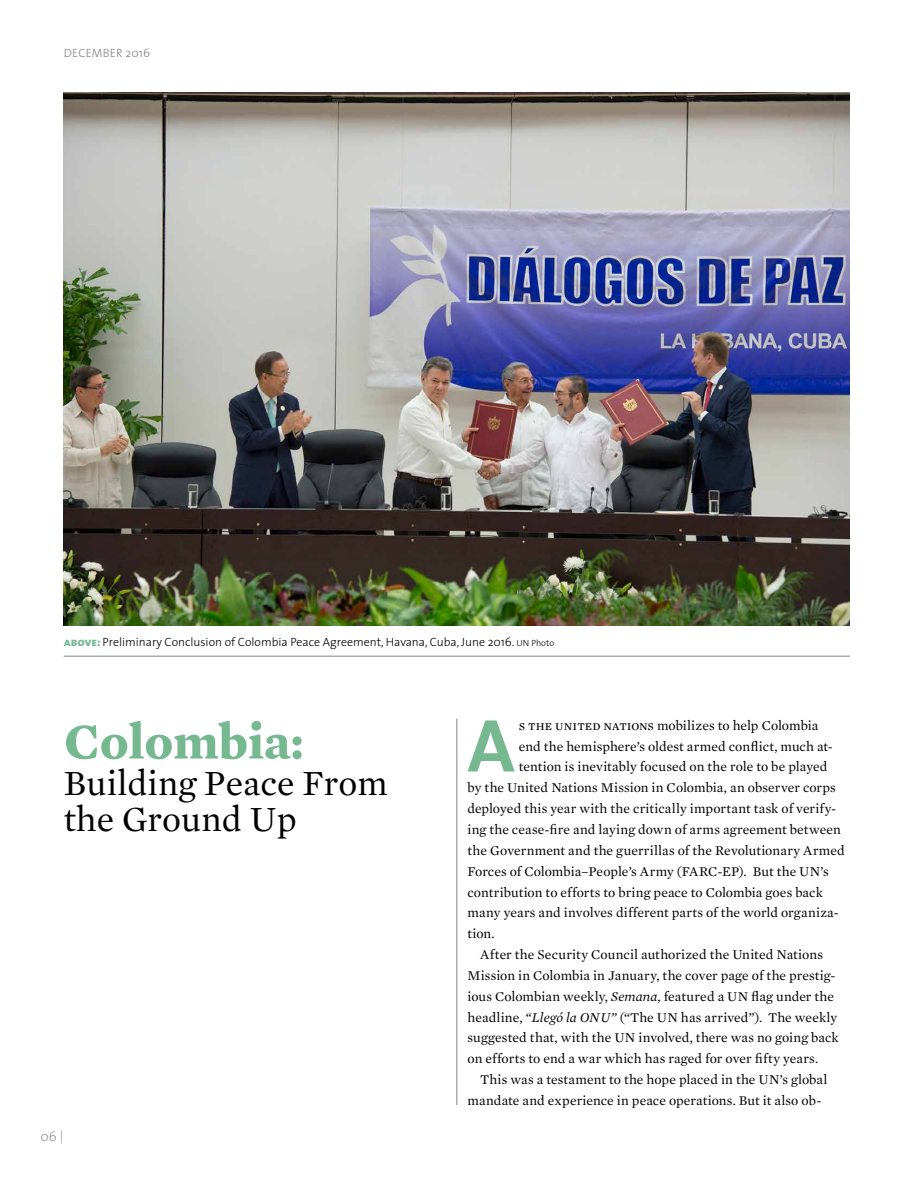
<style>
.page{position:relative;width:918px;height:1188px;background:#fff}
.page>*{position:absolute;margin:0;border:0;box-sizing:border-box;transform-origin:0 0}
.t1{font:700 75.45px "The Sans";color:#76b88f}
.t2{font:700 51px "Mercury Text G1";color:#76b88f}
.t3{font:36px/36px "Mercury Text G1";color:#000}
.t4{font:13.65px "Mercury Text G1";letter-spacing:.005em;color:#000}
.t5{font:200 13.5px "The Sans";color:#808285}
.t6{font:300 12px "The Sans";color:#000}
.t7{font:300 12px "The Sans";letter-spacing:.01em;color:#808285}
.s1{font-family:"The Sans Extra Bold Caps";font-weight:400;color:#76b88f}
.s2{font-size:9px}
.s3{font-family:"Mercury Text G1 Roman SC"}
.s4{font-style:italic}
</style>
<div class="page">
<img style="left:64px;top:93px;width:786px;height:532px">
<hr style="left:64px;top:656px;width:786px;height:1px;background:#808285">
<hr style="left:457px;top:719px;width:1px;height:386px;background:#808285">
<p class="t7" style="left:64px;top:43px;width:88px">DECEMBER 2016</p>
<p class="t6" style="left:64px;top:632px;width:492px"><span class="s1">above:</span> Preliminary Conclusion of Colombia Peace Agreement, Havana, Cuba, June 2016. <span class="s2">UN Photo</span></p>
<h2 class="t2" style="left:64px;top:710px;width:241px">Colombia:</h2>
<h3 class="t3" style="left:64px;top:765px;width:325px">Building Peace From the Ground Up</h3>
<p class="t5" style="left:40px;top:1130px;width:25px">06 |</p>
<h1 class="t1" style="left:468px;top:683px;width:49px">A</h1>
<p class="t4" style="left:519px;top:717px;width:301px"><span class="s3">s the united nations</span> mobilizes to help Colombia</p>
<p class="t4" style="left:519px;top:738px;width:316px">end the hemisphere’s oldest armed conflict, much at-</p>
<p class="t4" style="left:519px;top:759px;width:310px">tention is inevitably focused on the role to be played</p>
<p class="t4" style="left:467px;top:780px;width:370px">by the United Nations Mission in Colombia, an observer corps</p>
<p class="t4" style="left:467px;top:801px;width:370px">deployed this year with the critically important task of verify-</p>
<p class="t4" style="left:468px;top:821px;width:375px">ing the cease-fire and laying down of arms agreement between</p>
<p class="t4" style="left:468px;top:842px;width:379px">the Government and the guerrillas of the Revolutionary Armed</p>
<p class="t4" style="left:468px;top:863px;width:363px">Forces of Colombia–People’s Army (FARC-EP). But the UN’s</p>
<p class="t4" style="left:468px;top:884px;width:357px">contribution to efforts to bring peace to Colombia goes back</p>
<p class="t4" style="left:468px;top:905px;width:373px">many years and involves different parts of the world organiza-</p>
<p class="t4" style="left:468px;top:926px;width:29px">tion.</p>
<p class="t4" style="left:480px;top:946px;width:344px">After the Security Council authorized the United Nations</p>
<p class="t4" style="left:468px;top:967px;width:369px">Mission in Colombia in January, the cover page of the prestig-</p>
<p class="t4" style="left:468px;top:988px;width:368px">ious Colombian weekly, <span class="s4">Semana</span>, featured a UN flag under the</p>
<p class="t4" style="left:468px;top:1009px;width:371px">headline, <span class="s4">“Llegó la ONU”</span> (“The UN has arrived”). The weekly</p>
<p class="t4" style="left:468px;top:1030px;width:373px">suggested that, with the UN involved, there was no going back</p>
<p class="t4" style="left:468px;top:1051px;width:352px">on efforts to end a war which has raged for over fifty years.</p>
<p class="t4" style="left:480px;top:1072px;width:349px">This was a testament to the hope placed in the UN’s global</p>
<p class="t4" style="left:468px;top:1092px;width:355px">mandate and experience in peace operations. But it also ob-</p>
</div>
